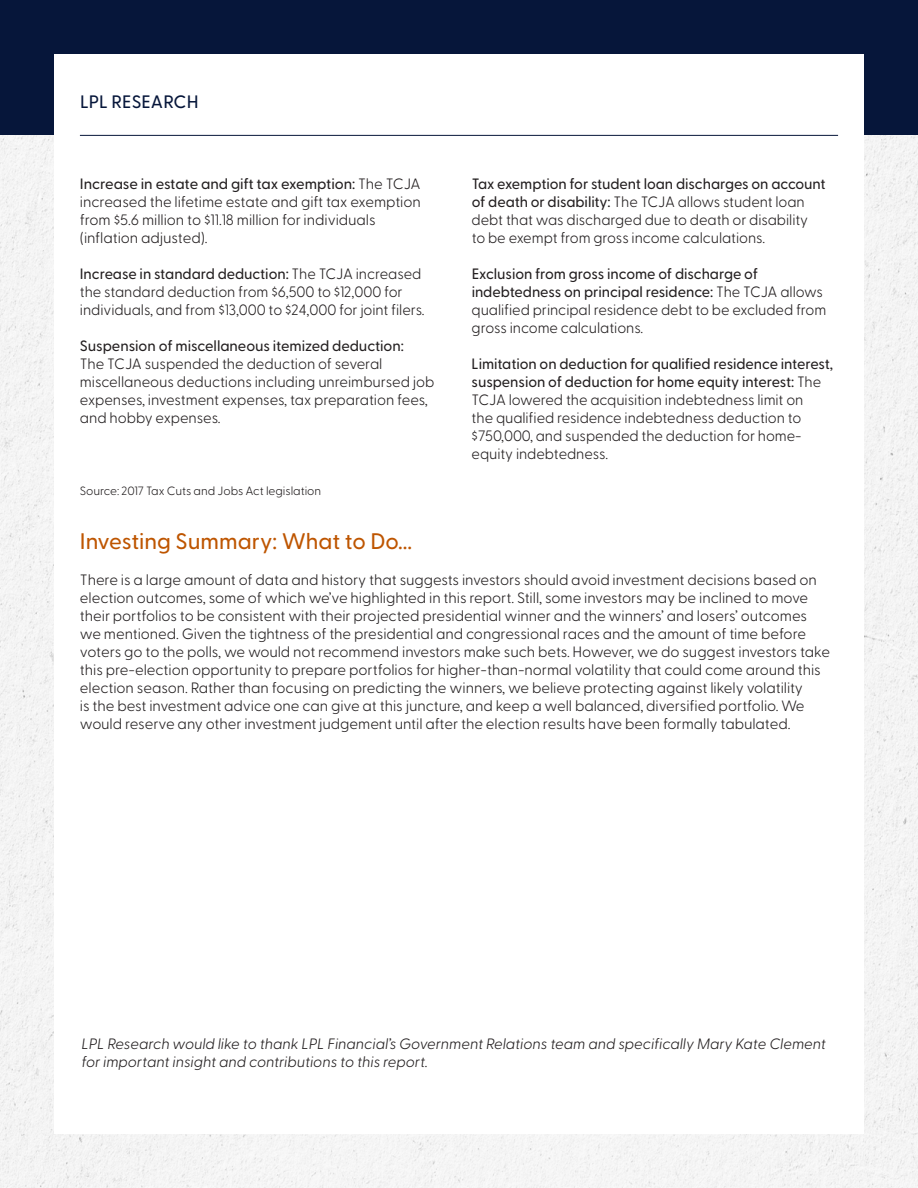
<style>
.page{position:relative;width:918px;height:1188px;background:#fff}
.page>*{position:absolute;margin:0;border:0;box-sizing:border-box;transform-origin:0 0}
.t1{font:500 22.5px "Greycliff CF";color:#be5500}
.t2{font:500 18px "Greycliff CF";letter-spacing:.005em;color:#06163a}
.t3{font:300 15px/18px "Greycliff CF";letter-spacing:-.005em;color:#231f20}
.t4{font:italic 300 15px/18px "Greycliff CF";letter-spacing:-.005em;color:#231f20}
.t5{font:500 15px "Greycliff CF";letter-spacing:-.005em;color:#231f20}
.t6{font:300 12px "Greycliff CF";letter-spacing:-.005em;color:#231f20}
.s1{font-weight:500}
</style>
<div class="page">
<div style="left:0;top:135px;width:918px;height:1053px;background:#f4f4f4"></div>
<div style="left:0;top:0;width:918px;height:135px;background:#06163a"></div>
<div style="left:54px;top:54px;width:810px;height:1080px;background:#fff"></div>
<hr style="left:80px;top:135px;width:758px;height:1px;background:#06163a">
<p class="t2" style="left:80px;top:88px;width:120px">LPL RESEARCH</p>
<p class="t3" style="left:80px;top:174px;width:343px"><span class="s1">Increase in estate and gift tax exemption:</span> The TCJA increased the lifetime estate and gift tax exemption from $5.6 million to $11.18 million for individuals (inflation adjusted).</p>
<p class="t3" style="left:80px;top:264px;width:346px"><span class="s1">Increase in standard deduction:</span> The TCJA increased the standard deduction from $6,500 to $12,000 for individuals, and from $13,000 to $24,000 for joint filers.</p>
<p class="t5" style="left:80px;top:334px;width:326px">Suspension of miscellaneous itemized deduction:</p>
<p class="t3" style="left:80px;top:354px;width:356px">The TCJA suspended the deduction of several miscellaneous deductions including unreimbursed job expenses, investment expenses, tax preparation fees, and hobby expenses.</p>
<p class="t3" style="left:472px;top:174px;width:355px"><span class="s1">Tax exemption for student loan discharges on account of death or disability:</span> The TCJA allows student loan debt that was discharged due to death or disability<br>to be exempt from gross income calculations.</p>
<p class="t3" style="left:472px;top:264px;width:356px"><span class="s1">Exclusion from gross income of discharge of indebtedness on principal residence:</span> The TCJA allows qualified principal residence debt to be excluded from gross income calculations.</p>
<p class="t3" style="left:472px;top:354px;width:363px"><span class="s1">Limitation on deduction for qualified residence interest, suspension of deduction for home equity interest:</span> The TCJA lowered the acquisition indebtedness limit on<br>the qualified residence indebtedness deduction to $750,000, and suspended the deduction for home&shy;equity indebtedness.</p>
<p class="t6" style="left:80px;top:482px;width:243px">Source: 2017 Tax Cuts and Jobs Act legislation</p>
<h1 class="t1" style="left:80px;top:524px;width:334px">Investing Summary: What to Do...</h1>
<p class="t3" style="left:80px;top:570px;width:752px">There is a large amount of data and history that suggests investors should avoid investment decisions based on election outcomes, some of which we’ve highlighted in this report. Still, some investors may be inclined to move their portfolios to be consistent with their projected presidential winner and the winners’ and losers’ outcomes we mentioned. Given the tightness of the presidential and congressional races and the amount of time before voters go to the polls, we would not recommend investors make such bets. However, we do suggest investors take this pre-election opportunity to prepare portfolios for higher-than-normal volatility that could come around this election season. Rather than focusing on predicting the winners, we believe protecting against likely volatility<br>is the best investment advice one can give at this juncture, and keep a well balanced, diversified portfolio. We would reserve any other investment judgement until after the election results have been formally tabulated.</p>
<p class="t4" style="left:82px;top:1033px;width:746px">LPL Research would like to thank LPL Financial’s Government Relations team and specifically Mary Kate Clement for important insight and contributions to this report.</p>
</div>
